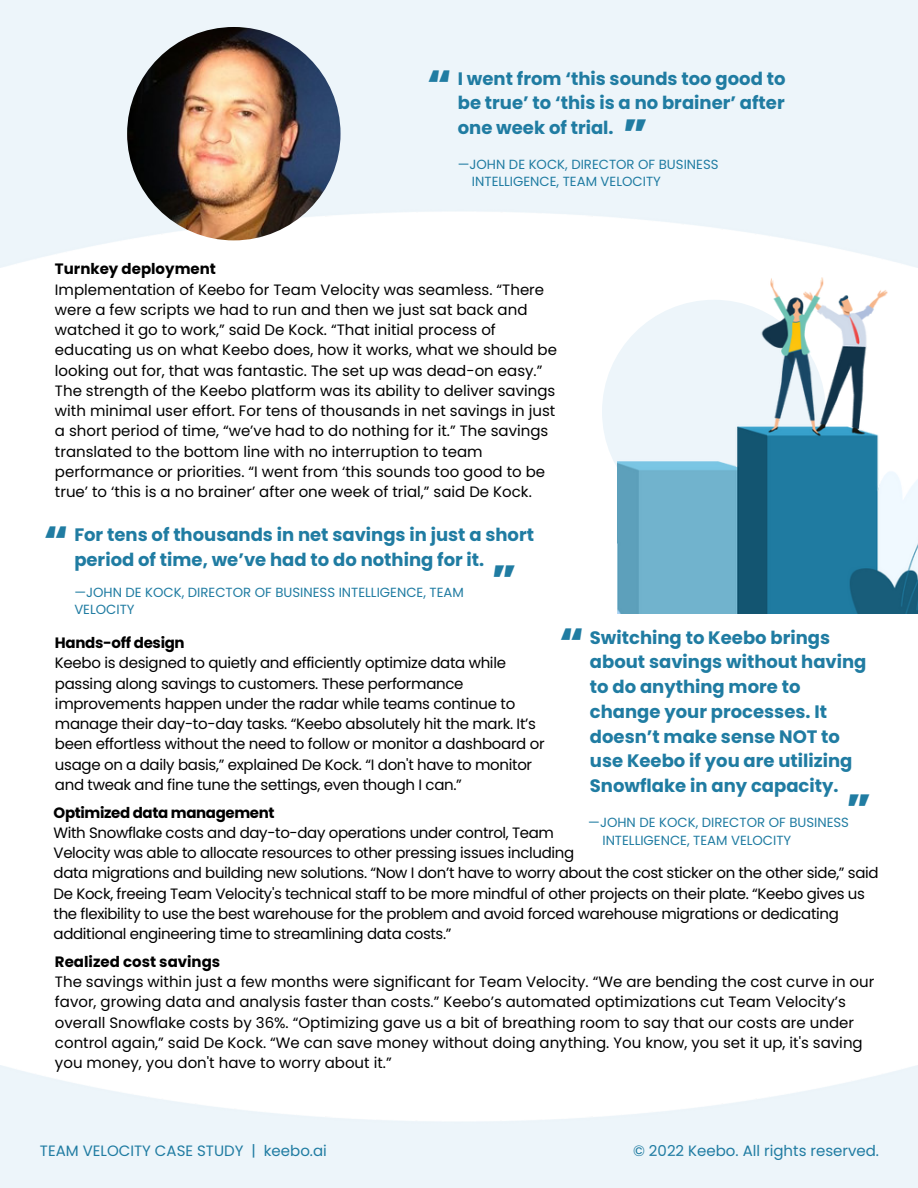
<style>
.page{position:relative;width:918px;height:1188px;background:#fff}
.page>*{position:absolute;margin:0;border:0;box-sizing:border-box;transform-origin:0 0}
.t1{font:900 39px "Poppins";color:#207ca2}
.t2{font:700 18px/24.8px "Poppins";color:#207ca2}
.t3{font:15px/20.2px "Poppins";color:#000}
.t4{font:15px/20.2px "Poppins";letter-spacing:-.025em;color:#000}
.t5{font:15px/20.2px "Poppins";letter-spacing:-.02em;color:#000}
.t6{font:700 15px "Poppins";letter-spacing:-.01em;color:#000}
.t7{font:15px "Poppins";color:#207ca2}
.t8{font:13.2px/17.7px "Poppins";color:#207ca2}
</style>
<div class="page">
<div style="left:602px;top:300px;width:224px;height:224px;background:#edf5fa;border-radius:50%"></div>
<img style="left:0;top:0;width:918px;height:268px">
<img style="left:617px;top:278px;width:301px;height:335px">
<img style="left:127px;top:27px;width:214px;height:213px;border-radius:50%">
<h1 class="t1" style="left:427px;top:57px;width:27px">“</h1>
<p class="t2" style="left:458px;top:66px;width:329px;text-align:justify">I went from ‘this sounds too good to be true’ to ‘this is a no brainer’ after one week of trial.</p>
<h1 class="t1" style="left:623px;top:106px;width:27px">”</h1>
<p class="t8" style="left:472px;top:155px;width:248px;text-indent:-14px">—JOHN DE KOCK, DIRECTOR OF BUSINESS<br>INTELLIGENCE, TEAM VELOCITY</p>
<p class="t6" style="left:55px;top:259px;width:163px">Turnkey deployment</p>
<p class="t3" style="left:55px;top:279px;width:504px">Implementation of Keebo for Team Velocity was seamless. “There were a few scripts we had to run and then we just sat back and watched it go to work,” said De Kock. “That initial process of educating us on what Keebo does, how it works, what we should be looking out for, that was fantastic. The set up was dead-on easy.” The strength of the Keebo platform was its ability to deliver savings with minimal user effort. For tens of thousands in net savings in just a short period of time, “we’ve had to do nothing for it.” The savings translated to the bottom line with no interruption to team performance or priorities. “I went from ‘this sounds too good to be true’ to ‘this is a no brainer’ after one week of trial,” said De Kock.</p>
<h1 class="t1" style="left:43px;top:514px;width:27px">“</h1>
<p class="t2" style="left:74px;top:523px;width:461px">For tens of thousands in net savings in just a short period of time, we’ve had to do nothing for it.</p>
<h1 class="t1" style="left:492px;top:552px;width:27px">”</h1>
<p class="t8" style="left:74px;top:583px;width:391px">—JOHN DE KOCK, DIRECTOR OF BUSINESS INTELLIGENCE, TEAM<br>VELOCITY</p>
<h1 class="t1" style="left:559px;top:615px;width:27px">“</h1>
<p class="t2" style="left:590px;top:625px;width:278px">Switching to Keebo brings about savings without having to do anything more to change your processes. It doesn’t make sense NOT to use Keebo if you are utilizing<br>Snowflake in any capacity.</p>
<p class="t6" style="left:55px;top:632px;width:131px">Hands-off design</p>
<p class="t5" style="left:55px;top:653px;width:491px">Keebo is designed to quietly and efficiently optimize data while passing along savings to customers. These performance improvements happen under the radar while teams continue to manage their day-to-day tasks. “Keebo absolutely hit the mark. It’s been effortless without the need to follow or monitor a dashboard or usage on a daily basis,” explained De Kock. “I don't have to monitor and tweak and fine tune the settings, even though I can.”</p>
<p class="t6" style="left:54px;top:802px;width:223px">Optimized data management</p>
<p class="t4" style="left:54px;top:823px;width:827px">With Snowflake costs and day-to-day operations under control, Team<br>Velocity was able to allocate resources to other pressing issues including<br>data migrations and building new solutions. “Now I don’t have to worry about the cost sticker on the other side,” said De Kock, freeing Team Velocity's technical staff to be more mindful of other projects on their plate. “Keebo gives us the flexibility to use the best warehouse for the problem and avoid forced warehouse migrations or dedicating additional engineering time to streamlining data costs.”</p>
<p class="t6" style="left:55px;top:951px;width:167px">Realized cost savings</p>
<p class="t3" style="left:55px;top:972px;width:821px">The savings within just a few months were significant for Team Velocity. “We are bending the cost curve in our favor, growing data and analysis faster than costs.” Keebo’s automated optimizations cut Team Velocity’s overall Snowflake costs by 36%. “Optimizing gave us a bit of breathing room to say that our costs are under control again,” said De Kock. “We can save money without doing anything. You know, you set it up, it's saving you money, you don't have to worry about it.”</p>
<h1 class="t1" style="left:846px;top:781px;width:27px">”</h1>
<p class="t8" style="left:602px;top:813px;width:248px;text-indent:-14px">—JOHN DE KOCK, DIRECTOR OF BUSINESS<br>INTELLIGENCE, TEAM VELOCITY</p>
<p class="t7" style="left:40px;top:1140px;width:288px">TEAM VELOCITY CASE STUDY | keebo.ai</p>
<p class="t7" style="left:633px;top:1140px;width:248px">© 2022 Keebo. All rights reserved.</p>
</div>
